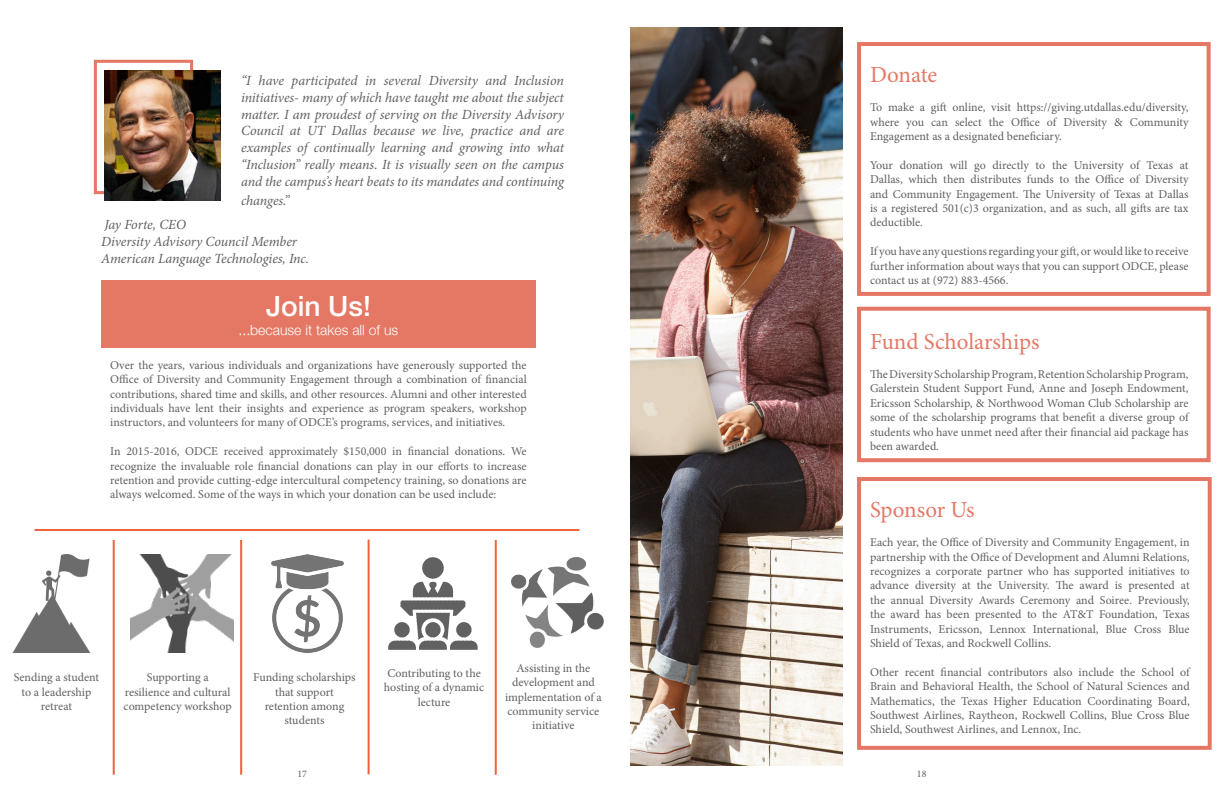
<style>
.page{position:relative;width:1224px;height:792px;background:#fff}
.page>*{position:absolute;margin:0;border:0;box-sizing:border-box;transform-origin:0 0}
.t1{font:500 28px "Helvetica Neue LT Std";color:#fff}
.t2{font:23px "Minion Pro";letter-spacing:-.005em;color:#e57865}
.t3{font:italic 14px/16.8px "Minion Pro";letter-spacing:-.005em;color:#606061;text-align:justify}
.t4{font:300 14px "Helvetica Neue";color:#fff}
.t5{font:12px/14.4px "Minion Pro";color:#606061;text-align:justify}
.t6{font:10px "Minion Pro";color:#606061}
</style>
<div class="page">
<div style="left:101px;top:280px;width:435px;height:68px;background:#e57865"></div>
<hr style="left:35px;top:529px;width:544px;height:2px;background:#f1613c">
<hr style="left:113px;top:540px;width:2px;height:235px;background:#f1613c">
<hr style="left:240px;top:540px;width:2px;height:235px;background:#f1613c">
<hr style="left:368px;top:540px;width:2px;height:234px;background:#f1613c">
<hr style="left:495px;top:540px;width:2px;height:235px;background:#f1613c">
<img style="left:13px;top:554px;width:77px;height:98px">
<img style="left:130px;top:554px;width:104px;height:98px">
<img style="left:272px;top:554px;width:71px;height:98px">
<img style="left:388px;top:557px;width:90px;height:93px">
<img style="left:511px;top:557px;width:93px;height:91px">
<img style="left:631px;top:27px;width:211px;height:738px">
<div style="left:857px;top:307px;width:354px;height:155px;border:4px solid #e57865"></div>
<div style="left:857px;top:477px;width:355px;height:273px;border:4px solid #e57865"></div>
<div style="left:857px;top:42px;width:354px;height:254px;border:4px solid #e57865"></div>
<div style="left:94px;top:60px;width:99px;height:134px;border:3px solid #e57865"></div>
<img style="left:104px;top:70px;width:117px;height:131px">
<p class="t3" style="left:241px;top:72px;width:324px">“I have participated in several Diversity and Inclusion initiatives- many of which have taught me about the subject matter. I am proudest of serving on the Diversity Advisory Council at UT Dallas because we live, practice and are examples of continually learning and growing into what “Inclusion” really means. It is visually seen on the campus and the campus’s heart beats to its mandates and continuing</p>
<p class="t3" style="left:241px;top:192px;width:50px">changes.”</p>
<p class="t3" style="left:104px;top:216px;width:83px">Jay Forte, CEO</p>
<p class="t3" style="left:101px;top:233px;width:197px">Diversity Advisory Council Member</p>
<p class="t3" style="left:101px;top:250px;width:210px">American Language Technologies, Inc.</p>
<p class="t1" style="left:266px;top:289px;width:106px">Join Us!</p>
<p class="t4" style="left:239px;top:321px;width:161px">...because it takes all of us</p>
<p class="t5" style="left:110px;top:358px;width:418px">Over the years, various individuals and organizations have generously supported the Office of Diversity and Community Engagement through a combination of financial contributions, shared time and skills, and other resources. Alumni and other interested individuals have lent their insights and experience as program speakers, workshop instructors, and volunteers for many of ODCE’s programs, services, and initiatives.</p>
<p class="t5" style="left:110px;top:444px;width:418px">In 2015-2016, ODCE received approximately $150,000 in financial donations. We recognize the invaluable role financial donations can play in our efforts to increase retention and provide cutting-edge intercultural competency training, so donations are always welcomed. Some of the ways in which your donation can be used include:</p>
<p class="t5" style="left:14px;top:670px;width:87px;text-align:center">Sending a student to a leadership retreat</p>
<p class="t5" style="left:124px;top:670px;width:110px;text-align:center">Supporting a resilience and cultural competency workshop</p>
<p class="t5" style="left:253px;top:670px;width:104px;text-align:center">Funding scholarships that support retention among students</p>
<p class="t5" style="left:384px;top:666px;width:102px;text-align:center">Contributing to the hosting of a dynamic lecture</p>
<p class="t5" style="left:505px;top:661px;width:98px;text-align:center">Assisting in the development and implementation of a community service initiative</p>
<p class="t2" style="left:870px;top:60px;width:69px">Donate</p>
<p class="t5" style="left:870px;top:100px;width:320px">To make a gift online, visit https://giving.utdallas.edu/diversity, where you can select the Office of Diversity &amp; Community Engagement as a designated beneficiary.</p>
<p class="t5" style="left:870px;top:158px;width:320px">Your donation will go directly to the University of Texas at Dallas, which then distributes funds to the Office of Diversity and Community Engagement. The University of Texas at Dallas is a registered 501(c)3 organization, and as such, all gifts are tax deductible.</p>
<p class="t5" style="left:870px;top:244px;width:320px">If you have any questions regarding your gift, or would like to receive further information about ways that you can support ODCE, please contact us at (972) 883-4566.</p>
<p class="t2" style="left:870px;top:326px;width:171px">Fund Scholarships</p>
<p class="t5" style="left:870px;top:367px;width:320px">The Diversity Scholarship Program, Retention Scholarship Program, Galerstein Student Support Fund, Anne and Joseph Endowment, Ericsson Scholarship, &amp; Northwood Woman Club Scholarship are some of the scholarship programs that benefit a diverse group of students who have unmet need after their financial aid package has been awarded.</p>
<p class="t2" style="left:870px;top:495px;width:106px">Sponsor Us</p>
<p class="t5" style="left:870px;top:535px;width:321px">Each year, the Office of Diversity and Community Engagement, in partnership with the Office of Development and Alumni Relations, recognizes a corporate partner who has supported initiatives to advance diversity at the University. The award is presented at the annual Diversity Awards Ceremony and Soiree. Previously, the award has been presented to the AT&amp;T Foundation, Texas Instruments, Ericsson, Lennox International, Blue Cross Blue Shield of Texas, and Rockwell Collins.</p>
<p class="t5" style="left:870px;top:665px;width:321px">Other recent financial contributors also include the School of Brain and Behavioral Health, the School of Natural Sciences and Mathematics, the Texas Higher Education Coordinating Board, Southwest Airlines, Raytheon, Rockwell Collins, Blue Cross Blue Shield, Southwest Airlines, and Lennox, Inc.</p>
<p class="t6" style="left:297px;top:767px;width:11px">17</p>
<p class="t6" style="left:917px;top:767px;width:11px">18</p>
</div>
